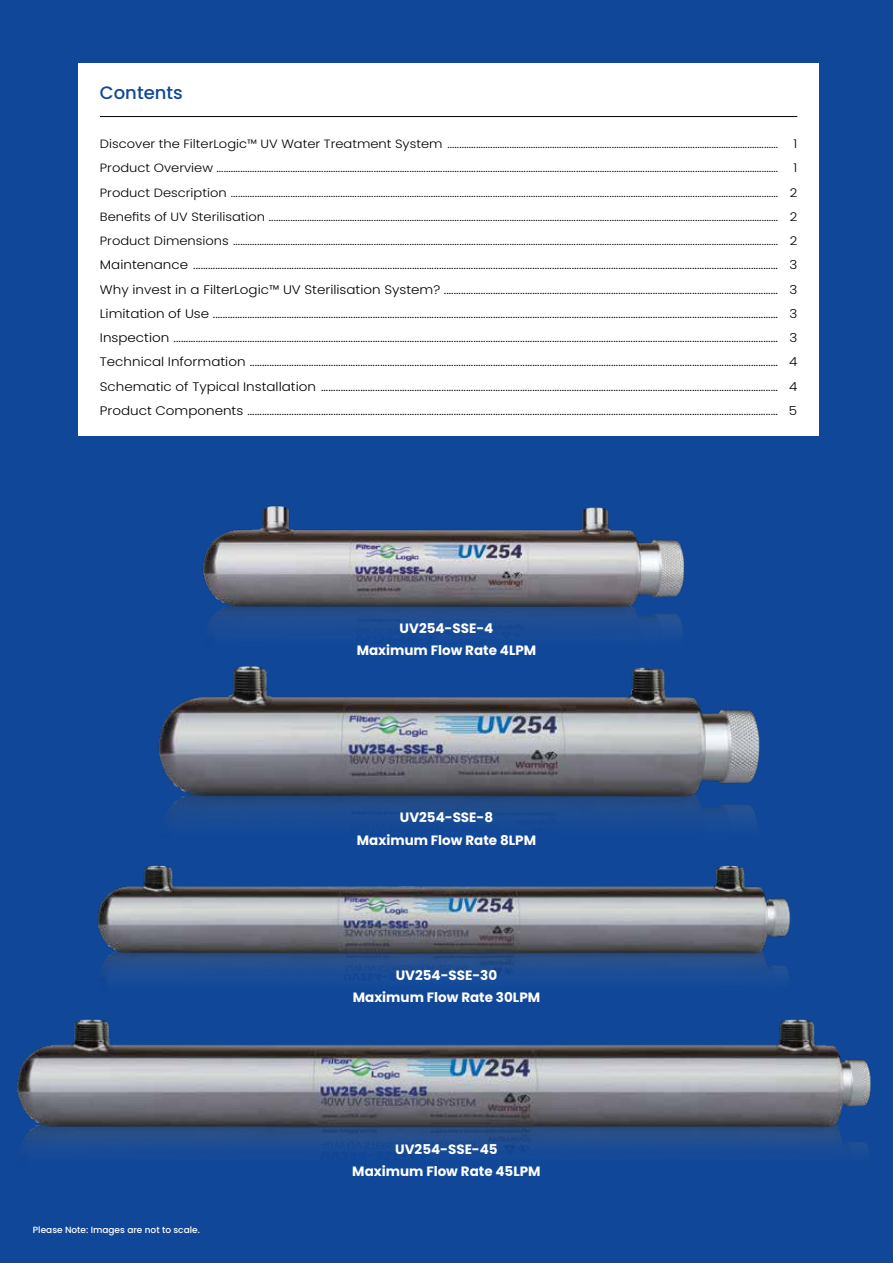
<style>
.page{position:relative;width:893px;height:1263px;background:#104798}
.page>*{position:absolute;margin:0;border:0;box-sizing:border-box;transform-origin:0 0}
.t1{font:500 18px "Poppins";color:#104798}
.t2{font:700 13.5px/22.5px "Poppins";color:#fff;text-align:center}
.t3{font:600 13.5px "Poppins";color:#fff}
.t4{font:300 12.45px/24.3px "Poppins";color:#000;text-align:justify;scale:1.09 1}
.t5{font:300 12px/24.3px "Poppins";color:#000;text-align:justify;scale:1.09 1}
.t6{font:500 9px "Poppins";color:#fff}
</style>
<div class="page">
<img style="left:202px;top:506px;width:483px;height:129px">
<div style="left:166px;top:811px;width:591px;height:14px;background:#1a4b94"></div>
<img style="left:158px;top:666px;width:602px;height:145px">
<img style="left:97px;top:865px;width:694px;height:113px">
<img style="left:17px;top:1019px;width:854px;height:132px">
<div style="left:78px;top:64px;width:741px;height:372px;background:#fff"></div>
<hr style="left:100px;top:116px;width:697px;height:1px;background:#000">
<h1 class="t1" style="left:100px;top:82px;width:84px">Contents</h1>
<p class="t5" style="left:100px;top:132px;width:624px">Discover the FilterLogic™ UV Water Treatment System ...........................................................................................................................................</p>
<p class="t5" style="left:793px;top:132px;width:5px">1</p>
<p class="t5" style="left:100px;top:156px;width:624px">Product Overview ............................................................................................................................................................................................................................................</p>
<p class="t5" style="left:100px;top:156px;width:641px;text-indent:694px">1<br>Product Description ...................................................................................................................................................................................................................................... 2<br>Benefits of UV Sterilisation ...................................................................................................................................................................................................................... 2<br>Product Dimensions ..................................................................................................................................................................................................................................... 2</p>
<p class="t4" style="left:100px;top:253px;width:641px">Maintenance .............................................................................................................................................................................................................................................. 3<br>Why invest in a FilterLogic™ UV Sterilisation System? ........................................................................................................................................ 3<br>Limitation of Use ...................................................................................................................................................................................................................................... 3<br>Inspection ...................................................................................................................................................................................................................................................... 3<br>Technical Information ....................................................................................................................................................................................................................... 4<br>Schematic of Typical Installation .......................................................................................................................................................................................... 4<br>Product Components ........................................................................................................................................................................................................................ 5</p>
<p class="t2" style="left:357px;top:617px;width:181px">UV254-SSE-4<br>Maximum Flow Rate 4LPM</p>
<p class="t2" style="left:357px;top:806px;width:181px">UV254-SSE-8<br>Maximum Flow Rate 8LPM</p>
<p class="t2" style="left:353px;top:964px;width:189px">UV254-SSE-30<br>Maximum Flow Rate 30LPM</p>
<p class="t3" style="left:32px;top:1223px;width:9px">2</p>
<p class="t6" style="left:33px;top:1225px;width:168px">Please Note: Images are not to scale.</p>
<p class="t2" style="left:352px;top:1138px;width:190px">UV254-SSE-45<br>Maximum Flow Rate 45LPM</p>
</div>
